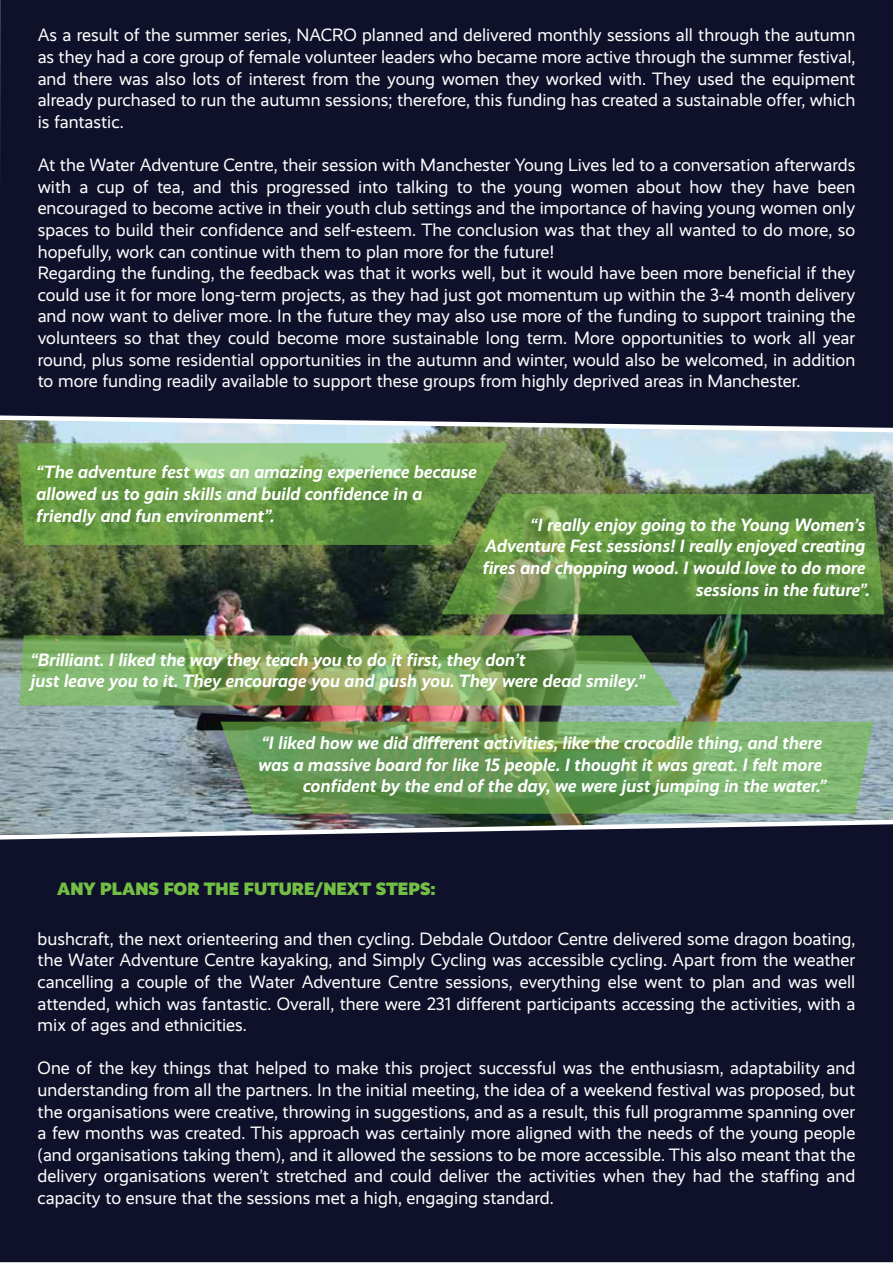
<style>
.page{position:relative;width:893px;height:1263px;background:#fff}
.page>*{position:absolute;margin:0;border:0;box-sizing:border-box;transform-origin:0 0}
.t1{font:18px/21.6px "Realist";color:#fff;text-align:justify}
.t2{font:italic 700 18px/21.6px "Realist";color:#fff;text-align:right}
.t3{font:900 18px "Realist";color:#72bf44}
</style>
<div class="page">
<img style="left:0;top:435px;width:893px;height:382px">
<div style="left:0;top:842px;width:893px;height:420px;background:#0f112b"></div>
<svg style="left:0;top:817px;width:893px;height:25px;background:#676e7c"></svg>
<div style="left:0;top:0;width:893px;height:413px;background:#0f112b"></div>
<svg style="left:0;top:413px;width:893px;height:22px"></svg>
<svg style="left:220px;top:722px;width:653px;height:92px;background:#70a05e"></svg>
<svg style="left:18px;top:443px;width:490px;height:102px;background:#6d9f4d"></svg>
<svg style="left:19px;top:635px;width:661px;height:71px;background:#779e5a"></svg>
<svg style="left:442px;top:494px;width:442px;height:120px;background:#5e8d3f"></svg>
<p class="t1" style="left:38px;top:25px;width:819px">As a result of the summer series, NACRO planned and delivered monthly sessions all through the autumn as they had a core group of female volunteer leaders who became more active through the summer festival, and there was also lots of interest from the young women they worked with. They used the equipment already purchased to run the autumn sessions; therefore, this funding has created a sustainable offer, which is fantastic.</p>
<p class="t1" style="left:38px;top:154px;width:819px;text-align:left">At the Water Adventure Centre, their session with Manchester Young Lives led to a conversation afterwards with a cup of tea, and this progressed into talking to the young women about how they have been encouraged to become active in their youth club settings and the importance of having young women only spaces to build their confidence and self-esteem. The conclusion was that they all wanted to do more, so hopefully, work can continue with them to plan more for the future!<br>Regarding the funding, the feedback was that it works well, but it would have been more beneficial if they could use it for more long-term projects, as they had just got momentum up within the 3-4 month delivery and now want to deliver more. In the future they may also use more of the funding to support training the volunteers so that they could become more sustainable long term. More opportunities to work all year round, plus some residential opportunities in the autumn and winter, would also be welcomed, in addition to more funding readily available to support these groups from highly deprived areas in Manchester.</p>
<p class="t2" style="left:36px;top:461px;width:442px;text-align:left">“The adventure fest was an amazing experience because allowed us to gain skills and build confidence in a friendly and fun environment”.</p>
<p class="t2" style="left:482px;top:514px;width:389px">“I really enjoy going to the Young Women’s Adventure Fest sessions! I really enjoyed creating fires and chopping wood. I would love to do more sessions in the future”.</p>
<p class="t2" style="left:30px;top:649px;width:616px;text-align:left">“Brilliant. I liked the way they teach you to do it first, they don’t<br>just leave you to it. They encourage you and push you. They were dead smiley.”</p>
<p class="t2" style="left:258px;top:732px;width:570px">“I liked how we did different activities, like the crocodile thing, and there was a massive board for like 15 people. I thought it was great. I felt more confident by the end of the day, we were just jumping in the water.”</p>
<p class="t3" style="left:57px;top:878px;width:380px">ANY PLANS FOR THE FUTURE/NEXT STEPS:</p>
<p class="t1" style="left:38px;top:928px;width:819px">bushcraft, the next orienteering and then cycling. Debdale Outdoor Centre delivered some dragon boating, the Water Adventure Centre kayaking, and Simply Cycling was accessible cycling. Apart from the weather cancelling a couple of the Water Adventure Centre sessions, everything else went to plan and was well attended, which was fantastic. Overall, there were 231 different participants accessing the activities, with a mix of ages and ethnicities.</p>
<p class="t1" style="left:38px;top:1057px;width:819px">One of the key things that helped to make this project successful was the enthusiasm, adaptability and understanding from all the partners. In the initial meeting, the idea of a weekend festival was proposed, but the organisations were creative, throwing in suggestions, and as a result, this full programme spanning over a few months was created. This approach was certainly more aligned with the needs of the young people (and organisations taking them), and it allowed the sessions to be more accessible. This also meant that the delivery organisations weren’t stretched and could deliver the activities when they had the staffing and capacity to ensure that the sessions met a high, engaging standard.</p>
</div>
